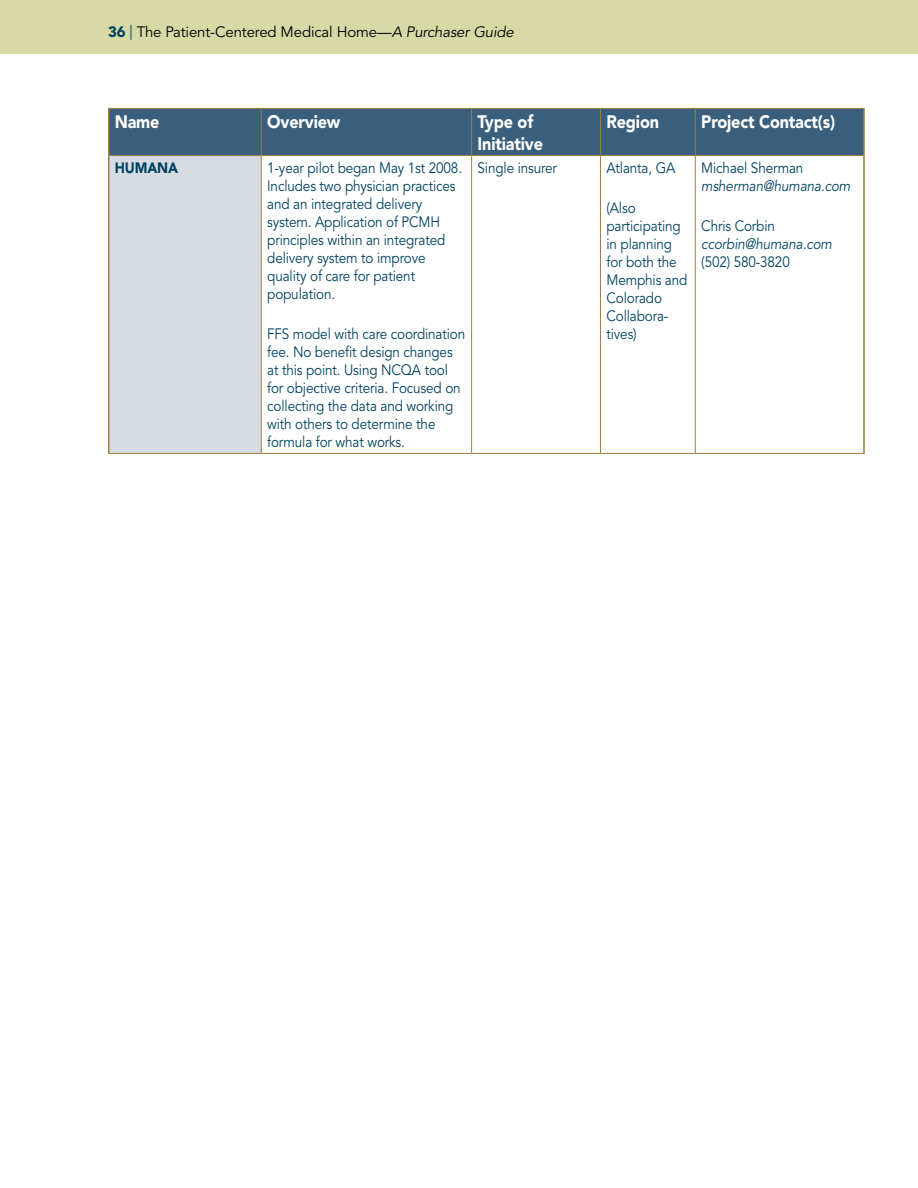
<style>
.page{position:relative;width:918px;height:1188px;background:#fff}
.page>*{position:absolute;margin:0;border:0;box-sizing:border-box;transform-origin:0 0}
.t1{font:900 18px/21.6px "Avenir LT Std";letter-spacing:-.01em;color:#fff;scale:.9 1}
.t2{font:15px/18px "Avenir LT Std";letter-spacing:-.01em;color:#004261;scale:.9 1}
.t3{font:15px "Avenir LT Std";letter-spacing:-.01em;color:#000}
.t4{font:italic 15px "Avenir LT Std";letter-spacing:-.01em;color:#004261;scale:.9 1}
.t5{font:900 15px "Avenir LT Std";color:#004261;scale:.9 1}
.s1{font-weight:900;color:#004261}
.s2{color:#004261}
.s3{font-style:italic}
</style>
<div class="page">
<div style="left:0;top:0;width:918px;height:54px;background:#d7d9a6"></div>
<div style="left:110px;top:109px;width:753px;height:46px;background:#395f7c"></div>
<div style="left:109px;top:156px;width:152px;height:297px;background:#d7dce2"></div>
<hr style="left:108px;top:108px;width:153px;height:1px;background:#9a813c">
<hr style="left:261px;top:108px;width:211px;height:1px;background:#9a813c">
<hr style="left:261px;top:109px;width:1px;height:46px;background:#9a813c">
<hr style="left:472px;top:108px;width:128px;height:1px;background:#9a813c">
<hr style="left:471px;top:109px;width:1px;height:46px;background:#9a813c">
<hr style="left:600px;top:108px;width:95px;height:1px;background:#9a813c">
<hr style="left:600px;top:109px;width:1px;height:46px;background:#9a813c">
<hr style="left:695px;top:108px;width:170px;height:1px;background:#9a813c">
<hr style="left:695px;top:109px;width:1px;height:46px;background:#9a813c">
<hr style="left:110px;top:155px;width:151px;height:1px;background:#9a813c">
<hr style="left:261px;top:155px;width:211px;height:1px;background:#9a813c">
<hr style="left:261px;top:156px;width:1px;height:297px;background:#9a813c">
<hr style="left:472px;top:155px;width:128px;height:1px;background:#9a813c">
<hr style="left:471px;top:156px;width:1px;height:297px;background:#9a813c">
<hr style="left:600px;top:155px;width:95px;height:1px;background:#9a813c">
<hr style="left:600px;top:156px;width:1px;height:297px;background:#9a813c">
<hr style="left:695px;top:155px;width:168px;height:1px;background:#9a813c">
<hr style="left:695px;top:156px;width:1px;height:297px;background:#9a813c">
<hr style="left:108px;top:109px;width:2px;height:47px;background:#9a813c">
<hr style="left:863px;top:109px;width:2px;height:47px;background:#9a813c">
<hr style="left:108px;top:156px;width:2px;height:297px;background:#9a813c">
<hr style="left:863px;top:156px;width:2px;height:297px;background:#9a813c">
<hr style="left:108px;top:453px;width:153px;height:1px;background:#9a813c">
<hr style="left:261px;top:453px;width:211px;height:1px;background:#9a813c">
<hr style="left:472px;top:453px;width:128px;height:1px;background:#9a813c">
<hr style="left:600px;top:453px;width:95px;height:1px;background:#9a813c">
<hr style="left:695px;top:453px;width:170px;height:1px;background:#9a813c">
<p class="t3" style="left:108px;top:23px;width:407px"><span class="s1">36</span> <span class="s2">|</span> The Patient-Centered Medical Home—<span class="s3">A Purchaser Guide</span></p>
<p class="t1" style="left:115px;top:111px;width:51px">Name</p>
<p class="t1" style="left:267px;top:111px;width:83px">Overview</p>
<p class="t1" style="left:478px;top:111px;width:74px">Type of<br>Initiative</p>
<p class="t1" style="left:606px;top:111px;width:60px">Region</p>
<p class="t1" style="left:701px;top:111px;width:150px">Project Contact(s)</p>
<p class="t5" style="left:115px;top:159px;width:24px">Humana</p>
<p class="t2" style="left:267px;top:159px;width:218px">1 -year pilot began May 1 st 2008.<br>Includes two physician practices and an integrated delivery system. Application of PCMH principles within an integrated delivery system to improve quality of care for patient population.</p>
<p class="t2" style="left:267px;top:326px;width:222px">FFS model with care coordination fee. No benefit design changes at this point. Using NCQA tool for objective criteria. Focused on collecting the data and working with others to determine the formula for what works.</p>
<p class="t2" style="left:478px;top:159px;width:90px">Single insurer</p>
<p class="t2" style="left:606px;top:159px;width:78px">Atlanta, GA</p>
<p class="t2" style="left:606px;top:200px;width:91px">(Also participating in planning for both the<br>Memphis and<br>Colorado<br>Collabora&shy;tives)</p>
<p class="t2" style="left:701px;top:159px;width:115px">Michael Sherman</p>
<p class="t4" style="left:701px;top:177px;width:167px">msherman@humana.com</p>
<p class="t2" style="left:701px;top:218px;width:83px">Chris Corbin</p>
<p class="t4" style="left:701px;top:236px;width:147px">ccorbin@humana.com</p>
<p class="t2" style="left:701px;top:254px;width:100px">(502) 580-3820</p>
</div>
